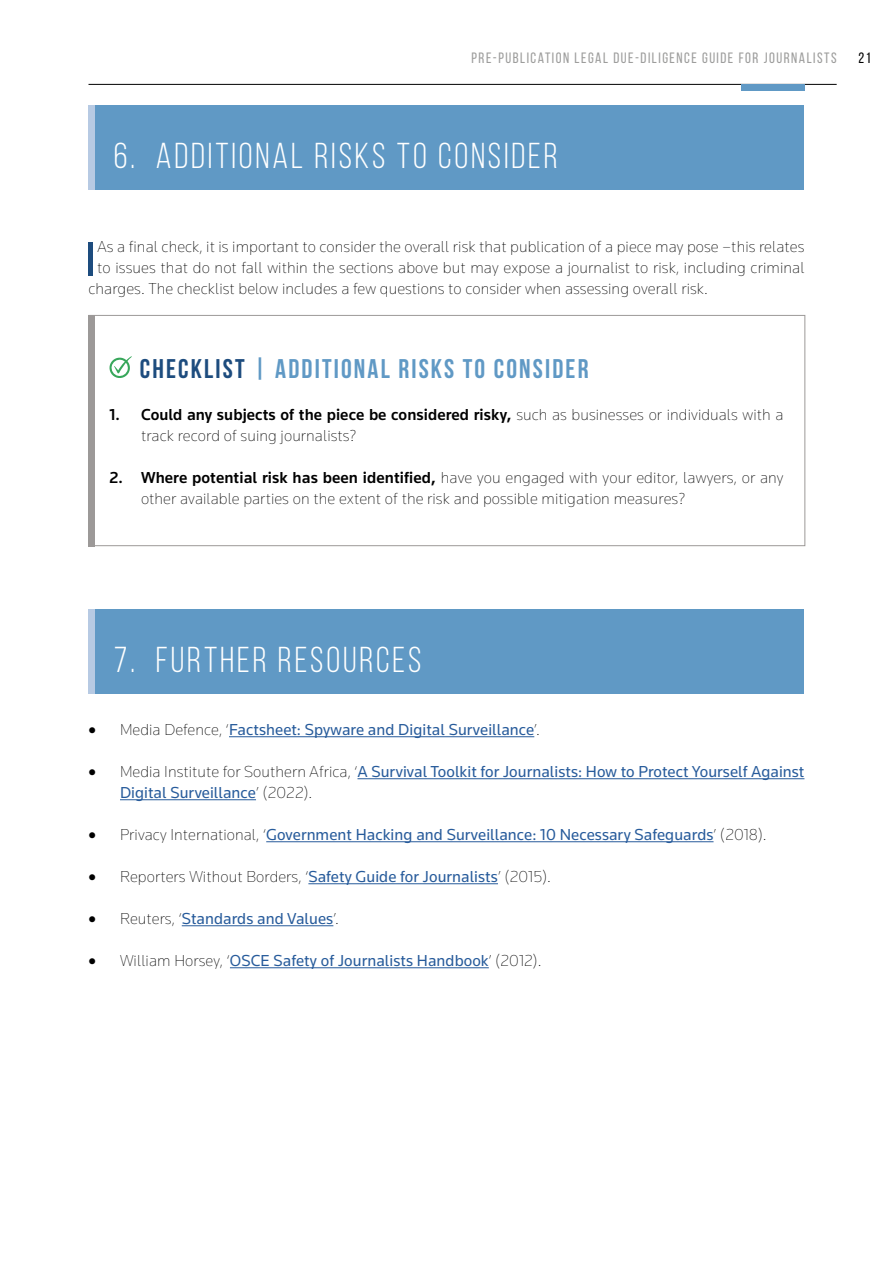
<style>
.page{position:relative;width:893px;height:1263px;background:#fff}
.page>*{position:absolute;margin:0;border:0;box-sizing:border-box;transform-origin:0 0}
.t1{font:36px "Bebas Neue";letter-spacing:.08em;color:#fff}
.t2{font:700 27px "Bebas Neue";letter-spacing:.08em;color:#6099c5}
.t3{font:200 16.5px/21px "Knowledge";letter-spacing:.005em;color:#000}
.t4{font:16.5px/21px "Knowledge";letter-spacing:.005em;color:#275b9b}
.t5{font:15px "Bebas Neue";letter-spacing:.1em;color:#9d9d9c}
.t6{font:15px "Bebas Neue";color:#000}
.s1{color:#1d4c7e}
.s2{font-weight:500}
.s3{color:#000}
.s4{font-weight:200;color:#000}
.s5{font-weight:400;color:#275b9b}
</style>
<div class="page">
<hr style="left:88px;top:84px;width:749px;height:1px;background:#000">
<div style="left:741px;top:84px;width:63px;height:6px;background:#6099c5"></div>
<div style="left:89px;top:315px;width:716px;height:231px;background:#fff;border:1px solid #9c9998"></div>
<div style="left:88px;top:315px;width:6px;height:231px;background:#9c9998"></div>
<hr style="left:229px;top:736px;width:305px;height:1px;background:#275b9b">
<hr style="left:357px;top:778px;width:447px;height:1px;background:#275b9b">
<hr style="left:120px;top:799px;width:136px;height:1px;background:#275b9b">
<hr style="left:266px;top:841px;width:447px;height:1px;background:#275b9b">
<hr style="left:308px;top:883px;width:190px;height:1px;background:#275b9b">
<hr style="left:182px;top:925px;width:151px;height:1px;background:#275b9b">
<hr style="left:230px;top:967px;width:259px;height:1px;background:#275b9b">
<div style="left:88px;top:242px;width:5px;height:33px;background:#1d4c7e"></div>
<svg style="left:109px;top:356px;width:23px;height:22px"></svg>
<div style="left:88px;top:105px;width:716px;height:84px;background:#6099c5"></div>
<div style="left:88px;top:105px;width:6px;height:84px;background:#b7cae3"></div>
<div style="left:88px;top:609px;width:716px;height:84px;background:#6099c5"></div>
<div style="left:88px;top:609px;width:6px;height:84px;background:#b7cae3"></div>
<p class="t5" style="left:471px;top:50px;width:367px">PRE-PUBLICATION LEGAL DUE-DILIGENCE GUIDE FOR JOURNALISTS</p>
<p class="t6" style="left:859px;top:50px;width:14px">21</p>
<h1 class="t1" style="left:114px;top:136px;width:445px">6. ADDITIONAL RISKS TO CONSIDER</h1>
<p class="t3" style="left:97px;top:236px;width:709px">As a final check, it is important to consider the overall risk that publication of a piece may pose –this relates</p>
<p class="t3" style="left:97px;top:257px;width:709px">to issues that do not fall within the sections above but may expose a journalist to risk, including criminal</p>
<p class="t3" style="left:88px;top:278px;width:621px">charges. The checklist below includes a few questions to consider when assessing overall risk.</p>
<h2 class="t2" style="left:140px;top:354px;width:450px"><span class="s1">CHECKLIST</span> | ADDITIONAL RISKS TO CONSIDER</h2>
<p class="t3" style="left:141px;top:404px;width:644px;text-indent:-31px"><span class="s2">1. Could any subjects of the piece be considered risky,</span> such as businesses or individuals with a track record of suing journalists?</p>
<p class="t3" style="left:141px;top:467px;width:644px;text-indent:-32px"><span class="s2">2. Where potential risk has been identified,</span> have you engaged with your editor, lawyers, or any other available parties on the extent of the risk and possible mitigation measures?</p>
<h1 class="t1" style="left:114px;top:640px;width:309px">7. FURTHER RESOURCES</h1>
<p class="t4" style="left:88px;top:719px;width:453px"><span class="s3">•</span> <span class="s4">Media Defence, ‘</span>Factsheet: Spyware and Digital Surveillance<span class="s4">’.</span></p>
<p class="t4" style="left:120px;top:761px;width:686px;text-indent:-31px"><span class="s3">•</span> <span class="s4">Media Institute for Southern Africa, ‘</span>A Survival Toolkit for Journalists: How to Protect Yourself Against<br>Digital Surveillance<span class="s4">’ (2022).</span></p>
<p class="t4" style="left:88px;top:824px;width:680px"><span class="s3">•</span> <span class="s4">Privacy International, ‘</span>Government Hacking and Surveillance: 10 Necessary Safeguards<span class="s4">’ (2018).</span></p>
<p class="t3" style="left:88px;top:866px;width:464px">• Reporters Without Borders, ‘<span class="s5">Safety Guide for Journalists</span>’ (2015).</p>
<p class="t4" style="left:88px;top:908px;width:252px"><span class="s3">•</span> <span class="s4">Reuters, ‘</span>Standards and Values<span class="s4">’.</span></p>
<p class="t4" style="left:88px;top:950px;width:454px"><span class="s3">•</span> <span class="s4">William Horsey, ‘</span>OSCE Safety of Journalists Handbook<span class="s4">’ (2012).</span></p>
</div>
